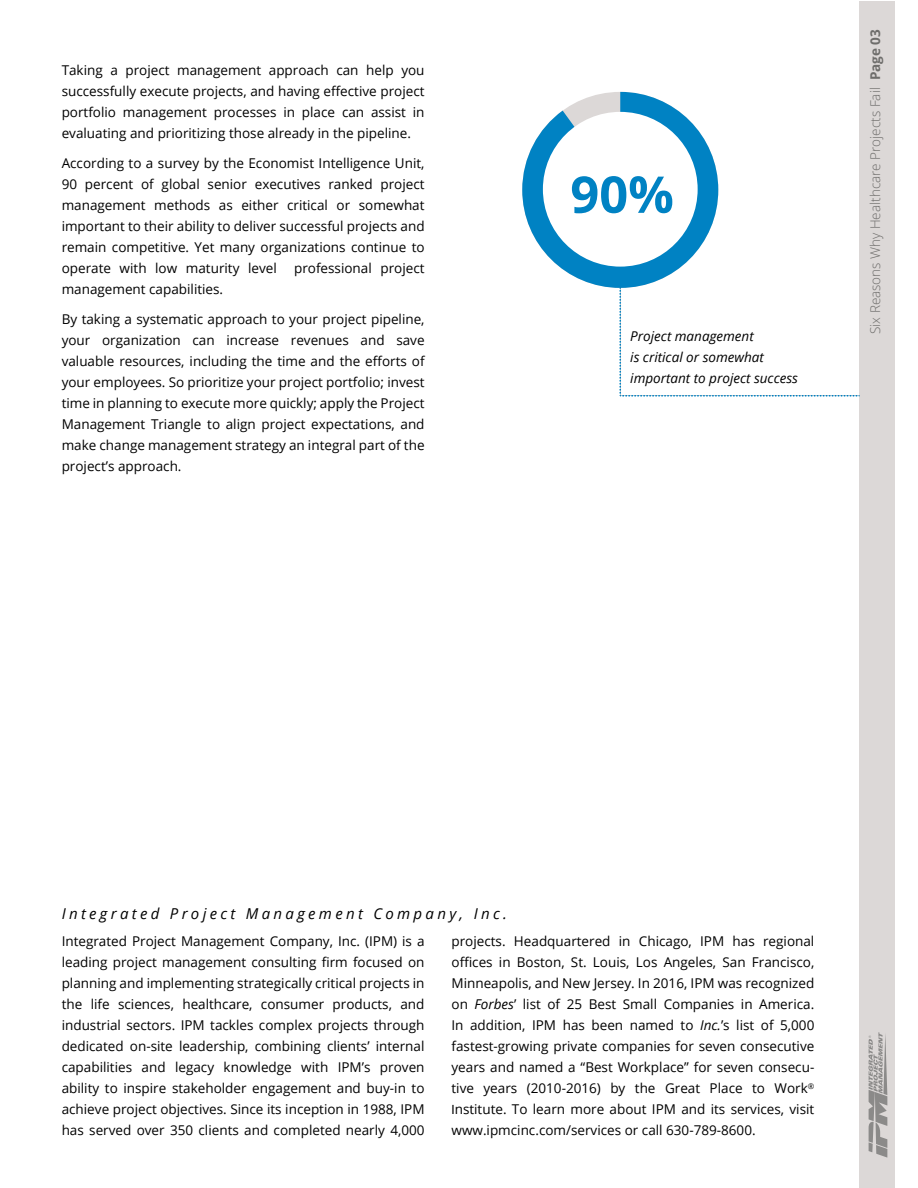
<style>
.page{position:relative;width:918px;height:1188px;background:#fff}
.page>*{position:absolute;margin:0;border:0;box-sizing:border-box;transform-origin:0 0}
.t1{font:700 50.7px "Open Sans";color:#0082c3}
.t2{font:italic 15px "Open Sans";letter-spacing:.22em;color:#000}
.t3{font:13.5px/21px "Open Sans";color:#000;text-align:justify}
.t4{font:italic 13.5px/21px "Open Sans";color:#000}
.t5{font:300 13.5px "Open Sans";color:#6e6d6b}
.s1{font-weight:700}
.s2{font-style:italic}
.s3{font-family:"Myriad Pro"}
</style>
<div class="page">
<div style="left:860px;top:2px;width:36px;height:1186px;background:#dcd8d7"></div>
<svg style="left:868px;top:1032px;width:19px;height:126px"></svg>
<svg style="left:522px;top:92px;width:338px;height:305px"></svg>
<p class="t3" style="left:62px;top:59px;width:364px">Taking a project management approach can help you successfully execute projects, and having effective project portfolio management processes in place can assist in evaluating and prioritizing those already in the pipeline.</p>
<p class="t3" style="left:62px;top:152px;width:364px">According to a survey by the Economist Intelligence Unit, 90 percent of global senior executives ranked project management methods as either critical or somewhat important to their ability to deliver successful projects and remain competitive. Yet many organizations continue to operate with low maturity level</p>
<p class="t3" style="left:294px;top:257px;width:132px">professional project</p>
<p class="t3" style="left:62px;top:278px;width:163px">management capabilities.</p>
<p class="t3" style="left:62px;top:308px;width:364px">By taking a systematic approach to your project pipeline, your organization can increase revenues and save valuable resources, including the time and the efforts of your employees. So prioritize your project portfolio; invest time in planning to execute more quickly; apply the Project Management Triangle to align project expectations, and make change management strategy an integral part of the project’s approach.</p>
<h1 class="t1" style="left:570px;top:159px;width:105px">90%</h1>
<p class="t4" style="left:630px;top:325px;width:169px">Project management<br>is critical or somewhat important to project success</p>
<p class="t5" style="left:866px;top:334px;width:306px;rotate:-90deg">Six Reasons Why Healthcare Projects Fail <span class="s1">Page 03</span></p>
<p class="t2" style="left:62px;top:903px;width:447px">Integrated Project Management Company, Inc.</p>
<p class="t3" style="left:62px;top:931px;width:364px">Integrated Project Management Company, Inc. (IPM) is a leading project management consulting firm focused on planning and implementing strategically critical projects in the life sciences, healthcare, consumer products, and industrial sectors. IPM tackles complex projects through dedicated on-site leadership, combining clients’ internal capabilities and legacy knowledge with IPM’s proven ability to inspire stakeholder engagement and buy-in to achieve project objectives. Since its inception in 1988, IPM has served over 350 clients and completed nearly 4,000</p>
<p class="t3" style="left:452px;top:931px;width:364px">projects. Headquartered in Chicago, IPM has regional offices in Boston, St. Louis, Los Angeles, San Francisco, Minneapolis, and New Jersey. In 2016, IPM was recognized on <span class="s2">Forbes</span>’ list of 25 Best Small Companies in America.<br>In addition, IPM has been named to <span class="s2">Inc.</span>’s list of 5,000 fastest-growing private companies for seven consecutive years and named a “Best Workplace” for seven consecu&shy;tive years (2010-2016) by the Great Place to Work<sup>® </sup><span class="s3">I</span>nstitute. To learn more about IPM and its services, visit www.ipmcinc.com/services or call 630-789-8600.</p>
</div>
